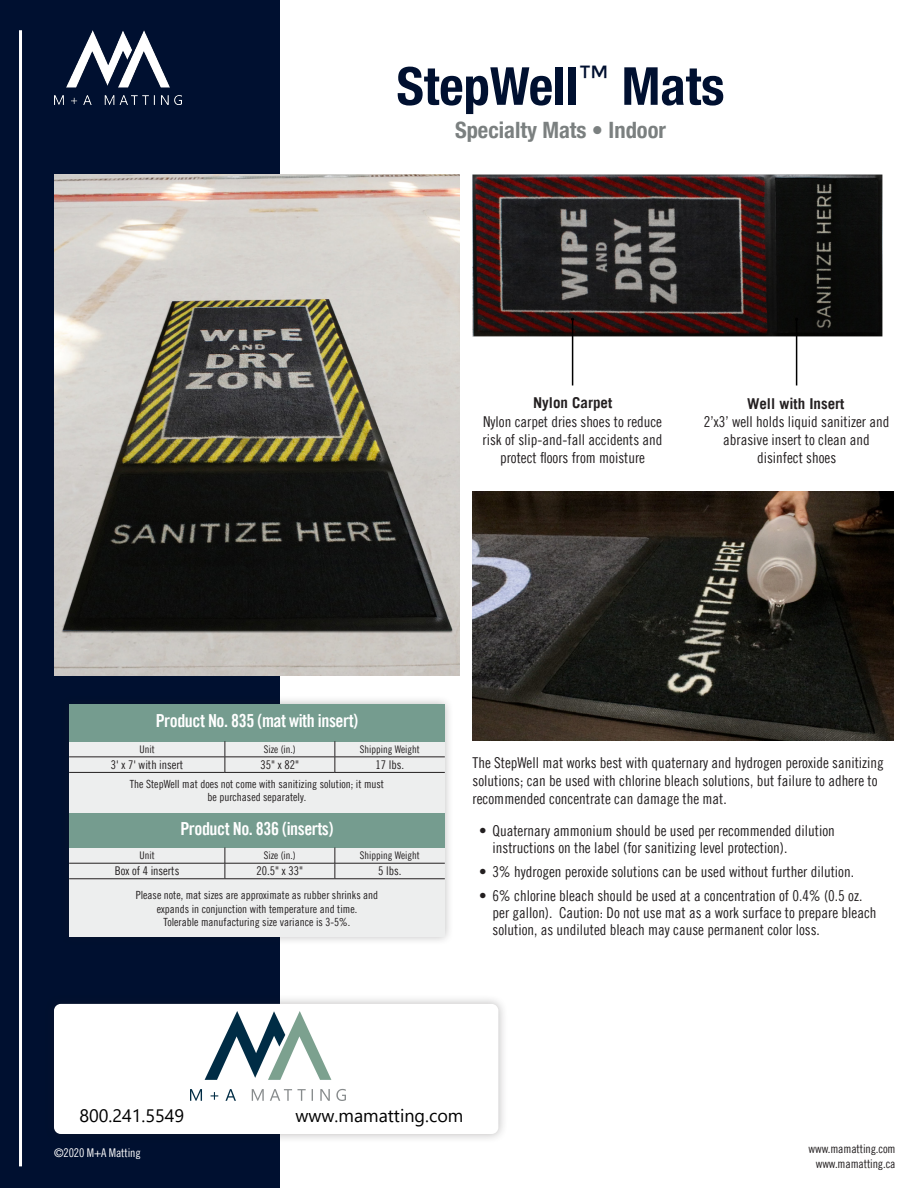
<style>
.page{position:relative;width:918px;height:1188px;background:#fff}
.page>*{position:absolute;margin:0;border:0;box-sizing:border-box;transform-origin:0 0}
.t1{font:700 condensed 52.5px "Helvetica Neue LT Pro";color:#001030}
.t2{font:700 condensed 22.5px "Helvetica Neue LT Pro";color:#7b8080}
.t3{font:18px "Trade Gothic LT Pro Bd Cn 20";letter-spacing:-.025em;color:#fff}
.t4{font:18px "Segoe UI";color:#000}
.Bullet_Point_Body{font:15px/18px "Trade Gothic LT Pro Cn 18";color:#231f20}
.t5{font:700 15px "Trade Gothic LT Pro";color:#231f20}
.Bullet_Point_Body-2{font:12px "Trade Gothic LT Pro Cn 18";color:#231f20}
.Bullet_Point_Body-3{font:12px "Trade Gothic LT Pro Cn 18";letter-spacing:-.01em;color:#fff}
.t6{font:11.25px "Trade Gothic LT Pro Cn 18";color:#231f20}
.t7{font:10.5px "Trade Gothic LT Pro Cn 18";color:#231f20}
</style>
<div class="page">
<div style="left:0;top:0;width:280px;height:1188px;background:#001030"></div>
<div style="left:44px;top:994px;width:464px;height:150px;background:#231f20;opacity:.3"></div>
<div style="left:54px;top:1004px;width:444px;height:130px;background:#fff;border-radius:7px"></div>
<img style="left:54px;top:30px;width:128px;height:74px">
<div style="left:60px;top:695px;width:394px;height:251px;background:#231f20;opacity:.3"></div>
<div style="left:69px;top:704px;width:376px;height:233px;background:#edeeee"></div>
<div style="left:69px;top:704px;width:376px;height:37px;background:#759c8f"></div>
<hr style="left:69px;top:757px;width:156px;height:1px;background:#231f20">
<hr style="left:225px;top:757px;width:110px;height:1px;background:#231f20">
<hr style="left:335px;top:757px;width:110px;height:1px;background:#231f20">
<svg style="left:335px;top:741px;width:1px;height:31px"></svg>
<svg style="left:225px;top:741px;width:1px;height:31px"></svg>
<hr style="left:69px;top:772px;width:156px;height:1px;background:#231f20">
<hr style="left:225px;top:772px;width:110px;height:1px;background:#231f20">
<hr style="left:335px;top:772px;width:110px;height:1px;background:#231f20">
<img style="left:54px;top:174px;width:405px;height:501px">
<hr style="left:19px;top:30px;width:3px;height:1136px;background:#fff">
<div style="left:69px;top:813px;width:376px;height:35px;background:#759c8f"></div>
<hr style="left:69px;top:863px;width:156px;height:1px;background:#231f20">
<hr style="left:225px;top:863px;width:110px;height:1px;background:#231f20">
<hr style="left:335px;top:863px;width:110px;height:1px;background:#231f20">
<svg style="left:335px;top:848px;width:1px;height:31px"></svg>
<svg style="left:225px;top:848px;width:1px;height:31px"></svg>
<hr style="left:69px;top:879px;width:156px;height:1px;background:#231f20">
<hr style="left:225px;top:879px;width:110px;height:1px;background:#231f20">
<hr style="left:335px;top:879px;width:110px;height:1px;background:#231f20">
<img style="left:473px;top:492px;width:420px;height:248px">
<img style="left:472px;top:174px;width:411px;height:166px">
<hr style="left:572px;top:321px;width:1px;height:64px;background:#000">
<hr style="left:796px;top:321px;width:1px;height:64px;background:#000">
<img style="left:190px;top:1011px;width:155px;height:90px">
<p class="t1" style="left:397px;top:55px;width:329px">StepWell<sup>™</sup> Mats</p>
<p class="t2" style="left:455px;top:116px;width:213px">Specialty Mats • Indoor</p>
<p class="t5" style="left:533px;top:393px;width:81px">Nylon Carpet</p>
<p class="Bullet_Point_Body" style="left:483px;top:412px;width:181px;text-align:center">Nylon carpet dries shoes to reduce risk of slip-and-fall accidents and protect floors from moisture</p>
<p class="t5" style="left:747px;top:394px;width:99px">Well with Insert</p>
<p class="Bullet_Point_Body" style="left:704px;top:413px;width:187px;text-align:center">2’x3’ well holds liquid sanitizer and abrasive insert to clean and</p>
<p class="Bullet_Point_Body" style="left:757px;top:449px;width:81px">disinfect shoes</p>
<p class="t3" style="left:156px;top:710px;width:204px">Product No. 835 (mat with insert)</p>
<p class="t7" style="left:139px;top:743px;width:17px">Unit</p>
<p class="t7" style="left:264px;top:743px;width:34px">Size (in.)</p>
<p class="t7" style="left:360px;top:743px;width:61px">Shipping Weight</p>
<p class="Bullet_Point_Body-2" style="left:111px;top:757px;width:74px">3' x 7' with insert</p>
<p class="Bullet_Point_Body-2" style="left:261px;top:757px;width:40px">35" x 82"</p>
<p class="Bullet_Point_Body-2" style="left:376px;top:757px;width:30px">17 lbs.</p>
<p class="t6" style="left:130px;top:777px;width:256px">The StepWell mat does not come with sanitizing solution; it must</p>
<p class="t6" style="left:208px;top:791px;width:100px">be purchased separately.</p>
<p class="t3" style="left:180px;top:817px;width:155px">Product No. 836 (inserts)</p>
<p class="t7" style="left:139px;top:849px;width:17px">Unit</p>
<p class="t7" style="left:264px;top:849px;width:34px">Size (in.)</p>
<p class="t7" style="left:360px;top:849px;width:61px">Shipping Weight</p>
<p class="Bullet_Point_Body-2" style="left:115px;top:864px;width:66px">Box of 4 inserts</p>
<p class="Bullet_Point_Body-2" style="left:257px;top:864px;width:48px">20.5" x 33"</p>
<p class="Bullet_Point_Body-2" style="left:378px;top:864px;width:25px">5 lbs.</p>
<p class="t6" style="left:136px;top:889px;width:244px">Please note, mat sizes are approximate as rubber shrinks and</p>
<p class="t6" style="left:157px;top:902px;width:202px">expands in conjunction with temperature and time.</p>
<p class="t6" style="left:164px;top:916px;width:188px">Tolerable manufacturing size variance is 3-5%.</p>
<p class="Bullet_Point_Body" style="left:473px;top:753px;width:413px">The StepWell mat works best with quaternary and hydrogen peroxide sanitizing solutions; can be used with chlorine bleach solutions, but failure to adhere to recommended concentrate can damage the mat.</p>
<p class="Bullet_Point_Body" style="left:493px;top:821px;width:344px;line-height:17.2px;text-indent:-14px">• Quaternary ammonium should be used per recommended dilution instructions on the label (for sanitizing level protection).</p>
<p class="Bullet_Point_Body" style="left:479px;top:862px;width:377px">• 3% hydrogen peroxide solutions can be used without further dilution.</p>
<p class="Bullet_Point_Body" style="left:493px;top:887px;width:386px;line-height:17.2px;text-indent:-14px">• 6% chlorine bleach should be used at a concentration of 0.4% (0.5 oz. per gallon). Caution: Do not use mat as a work surface to prepare bleach solution, as undiluted bleach may cause permanent color loss.</p>
<p class="t4" style="left:80px;top:1099px;width:106px">800.241.5549</p>
<p class="t4" style="left:296px;top:1099px;width:169px">www.mamatting.com</p>
<p class="Bullet_Point_Body-3" style="left:54px;top:1146px;width:88px">©2020 M+A Matting</p>
<p class="Bullet_Point_Body-2" style="left:809px;top:1142px;width:88px">www.mamatting.com</p>
<p class="Bullet_Point_Body-2" style="left:816px;top:1156px;width:81px">www.mamatting.ca</p>
</div>
